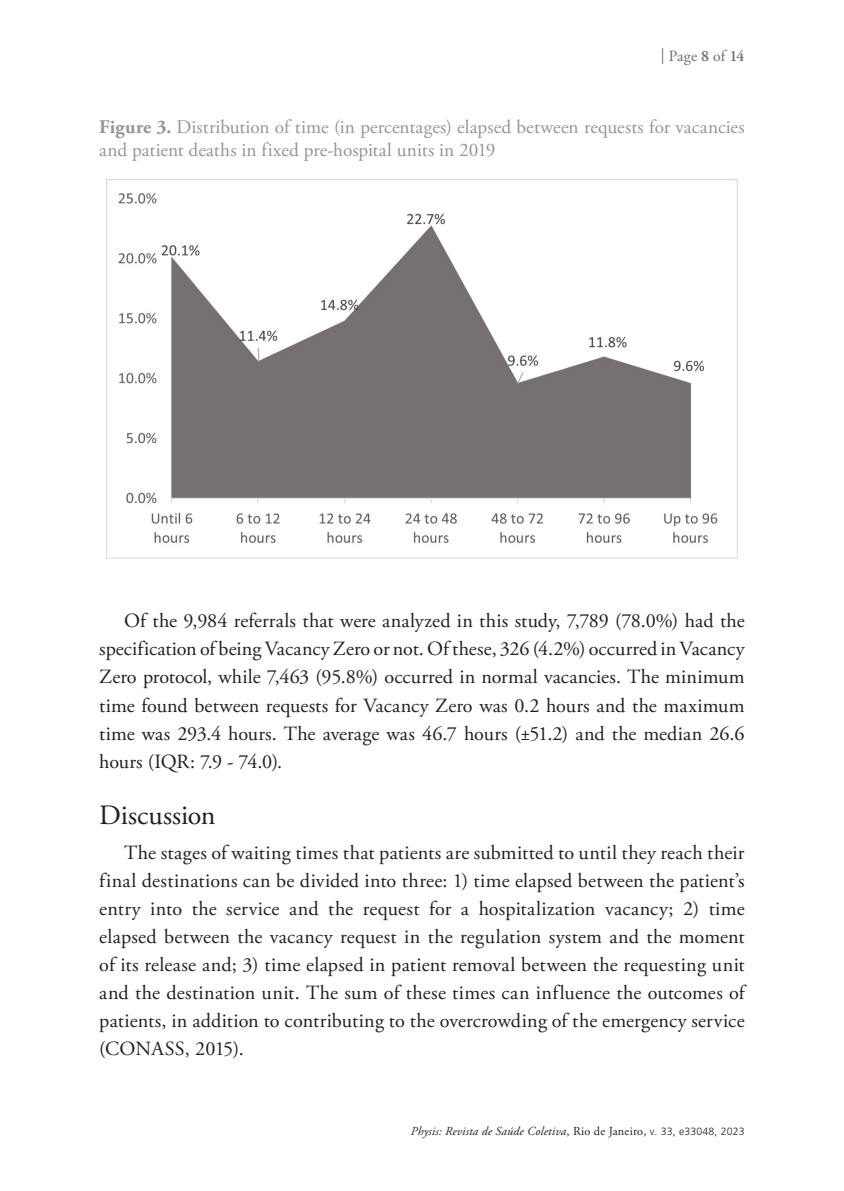
<style>
.page{position:relative;width:844px;height:1191px;background:#fff}
.page>*{position:absolute;margin:0;border:0;box-sizing:border-box;transform-origin:0 0}
.PHS_TIT_1{font:28px "Adobe Garamond Pro";letter-spacing:-.005em;color:#231f20}
.PHS_CORPO{font:20.12px/28px "Adobe Garamond Pro";letter-spacing:.005em;color:#231f20;text-align:justify}
.PHS_TIT_FIGURA{font:19.25px/22.8px "Adobe Garamond Pro";letter-spacing:.005em;color:#939598}
.t1{font:15.75px "Adobe Garamond Pro";letter-spacing:.005em;color:#6c6d70}
.t2{font:italic 12.25px "Adobe Garamond Pro";letter-spacing:.015em;color:#231f20}
.s1{font-weight:600}
.s2{font-weight:700}
.s3{font-style:normal}
.s4{font-family:"Frutiger";font-weight:300;font-style:normal;font-size:10.5px}
</style>
<div class="page">
<img style="left:106px;top:179px;width:631px;height:379px">
<p class="t1" style="left:660px;top:47px;width:85px">| Page <span class="s1">8</span> of <span class="s1">14</span></p>
<p class="PHS_TIT_FIGURA" style="left:99px;top:116px;width:646px"><span class="s2">Figure 3.</span> Distribution of time (in percentages) elapsed between requests for vacancies and patient deaths in fixed pre-hospital units in 2019</p>
<p class="PHS_CORPO" style="left:99px;top:608px;width:646px;text-indent:25px">Of the 9,984 referrals that were analyzed in this study, 7,789 (78.0%) had the specification of being Vacancy Zero or not. Of these, 326 (4.2%) occurred in Vacancy Zero protocol, while 7,463 (95.8%) occurred in normal vacancies. The minimum time found between requests for Vacancy Zero was 0.2 hours and the maximum time was 293.4 hours. The average was 46.7 hours (±51.2) and the median 26.6 hours (IQR: 7.9 - 74.0).</p>
<p class="PHS_TIT_1" style="left:99px;top:798px;width:118px">Discussion</p>
<p class="PHS_CORPO" style="left:99px;top:839px;width:646px;text-indent:25px">The stages of waiting times that patients are submitted to until they reach their final destinations can be divided into three: 1) time elapsed between the patient’s entry into the service and the request for a hospitalization vacancy; 2) time elapsed between the vacancy request in the regulation system and the moment of its release and; 3) time elapsed in patient removal between the requesting unit and the destination unit. The sum of these times can influence the outcomes of patients, in addition to contributing to the overcrowding of the emergency service (CONASS, 2015).</p>
<p class="t2" style="left:410px;top:1124px;width:335px">Physis: Revista de Saúde Coletiva<span class="s3">, Rio de Janeiro,</span> <span class="s4">v. 33, e33048, 2023</span></p>
</div>
